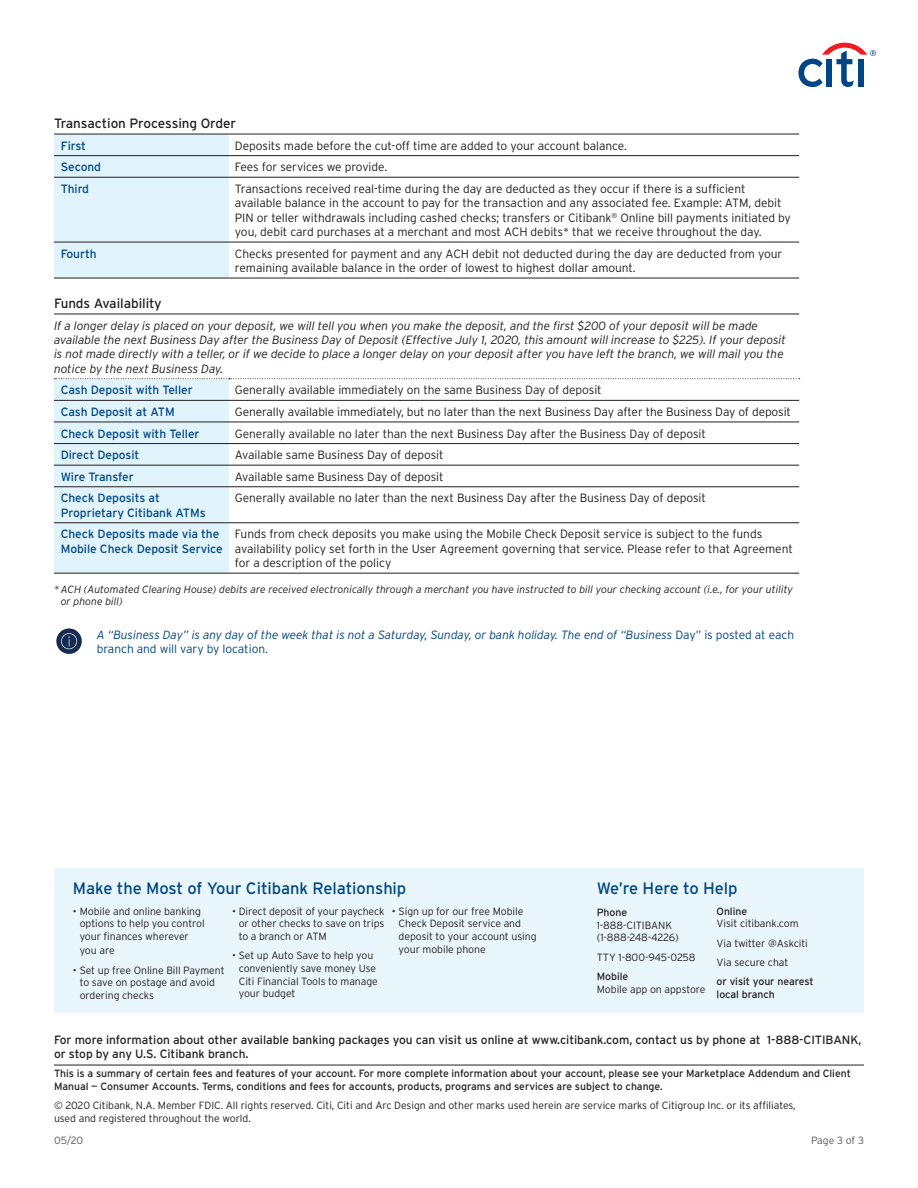
<style>
.page{position:relative;width:918px;height:1188px;background:#fff}
.page>*{position:absolute;margin:0;border:0;box-sizing:border-box;transform-origin:0 0}
.H2-2{font:16.5px "Interstate";letter-spacing:-.005em;color:#004684}
.Table_Header{font:13.5px "Interstate";letter-spacing:-.005em;color:#231f20}
.Table_Cell{font:300 12px/14.4px "Interstate";letter-spacing:-.005em;color:#231f20}
.t1{font:italic 300 12px/14.4px "Interstate";letter-spacing:-.005em;color:#231f20}
.Row_Header{font:12px/14.4px "Interstate";letter-spacing:-.005em;color:#004684}
.Tagline{font:12px/14.4px "Interstate";letter-spacing:-.005em;color:#231f20}
.Tagline-2{font:italic 300 12px/14.4px "Interstate";letter-spacing:-.005em;color:#004684}
.Legal{font:300 10.5px/12.6px "Interstate";letter-spacing:-.005em;color:#231f20}
.Legal-2{font:10.5px/12.6px "Interstate";letter-spacing:-.005em;color:#231f20}
.Foot_Notes{font:italic 300 10.5px/12px "Interstate";color:#231f20}
.t2{font:300 10.5px "Interstate";letter-spacing:-.01em;color:#57585a}
.s1{font-style:normal}
.s2{font-weight:400}
</style>
<div class="page">
<svg style="left:798px;top:43px;width:78px;height:44px"></svg>
<div style="left:54px;top:135px;width:175px;height:143px;background:#e1f4fc"></div>
<hr style="left:54px;top:155px;width:175px;height:1px;background:#231f20">
<hr style="left:229px;top:155px;width:570px;height:1px;background:#231f20">
<hr style="left:54px;top:177px;width:175px;height:1px;background:#231f20">
<hr style="left:229px;top:177px;width:570px;height:1px;background:#231f20">
<hr style="left:54px;top:242px;width:175px;height:1px;background:#231f20">
<hr style="left:229px;top:242px;width:570px;height:1px;background:#231f20">
<hr style="left:54px;top:278px;width:175px;height:1px;background:#231f20">
<hr style="left:229px;top:278px;width:570px;height:1px;background:#231f20">
<hr style="left:54px;top:134px;width:175px;height:1px;background:#231f20">
<hr style="left:229px;top:134px;width:570px;height:1px;background:#231f20">
<hr style="left:54px;top:314px;width:175px;height:1px;background:#231f20">
<hr style="left:229px;top:314px;width:570px;height:1px;background:#231f20">
<hr style="left:54px;top:573px;width:175px;height:1px;background:#231f20">
<hr style="left:229px;top:573px;width:570px;height:1px;background:#231f20">
<svg style="left:54px;top:378px;width:746px;height:195px"></svg>
<hr style="left:54px;top:487px;width:175px;height:1px;background:#231f20">
<hr style="left:229px;top:487px;width:570px;height:1px;background:#231f20">
<hr style="left:54px;top:523px;width:175px;height:1px;background:#231f20">
<hr style="left:229px;top:523px;width:570px;height:1px;background:#231f20">
<svg style="left:56px;top:628px;width:26px;height:26px"></svg>
<svg style="left:61px;top:633px;width:16px;height:16px"></svg>
<div style="left:54px;top:868px;width:810px;height:144px;background:#e9f7fd"></div>
<hr style="left:54px;top:1065px;width:810px;height:1px;background:#231f20">
<p class="Table_Header" style="left:54px;top:115px;width:184px">Transaction Processing Order</p>
<p class="Row_Header" style="left:61px;top:138px;width:27px">First</p>
<p class="Table_Cell" style="left:235px;top:138px;width:393px">Deposits made before the cut-off time are added to your account balance.</p>
<p class="Row_Header" style="left:61px;top:160px;width:42px">Second</p>
<p class="Table_Cell" style="left:235px;top:160px;width:154px">Fees for services we provide.</p>
<p class="Row_Header" style="left:61px;top:181px;width:30px">Third</p>
<p class="Table_Cell" style="left:235px;top:181px;width:558px">Transactions received real-time during the day are deducted as they occur if there is a sufficient available balance in the account to pay for the transaction and any associated fee. Example: ATM, debit PIN or teller withdrawals including cashed checks; transfers or Citibank<sup>®</sup> Online bill payments initiated by you, debit card purchases at a merchant and most ACH debits* that we receive throughout the day.</p>
<p class="Row_Header" style="left:61px;top:246px;width:38px">Fourth</p>
<p class="Table_Cell" style="left:235px;top:246px;width:549px">Checks presented for payment and any ACH debit not deducted during the day are deducted from your remaining available balance in the order of lowest to highest dollar amount.</p>
<p class="Table_Header" style="left:54px;top:295px;width:109px">Funds Availability</p>
<p class="t1" style="left:54px;top:318px;width:733px">If a longer delay is placed on your deposit, we will tell you when you make the deposit, and the first $200 of your deposit will be made available the next Business Day after the Business Day of Deposit (Effective July 1, 2020, this amount will increase to $225). If your deposit is not made directly with a teller, or if we decide to place a longer delay on your deposit after you have left the branch, we will mail you the notice by the next Business Day.</p>
<p class="Row_Header" style="left:61px;top:383px;width:134px">Cash Deposit with Teller</p>
<p class="Table_Cell" style="left:235px;top:383px;width:368px">Generally available immediately on the same Business Day of deposit</p>
<p class="Row_Header" style="left:61px;top:405px;width:115px">Cash Deposit at ATM</p>
<p class="Table_Cell" style="left:235px;top:404px;width:558px">Generally available immediately, but no later than the next Business Day after the Business Day of deposit</p>
<p class="Row_Header" style="left:61px;top:426px;width:140px">Check Deposit with Teller</p>
<p class="Table_Cell" style="left:235px;top:426px;width:473px">Generally available no later than the next Business Day after the Business Day of deposit</p>
<p class="Row_Header" style="left:61px;top:448px;width:80px">Direct Deposit</p>
<p class="Table_Cell" style="left:235px;top:448px;width:210px">Available same Business Day of deposit</p>
<p class="Row_Header" style="left:61px;top:469px;width:75px">Wire Transfer</p>
<p class="Table_Cell" style="left:235px;top:469px;width:210px">Available same Business Day of deposit</p>
<p class="Row_Header" style="left:61px;top:491px;width:146px">Check Deposits at<br>Proprietary Citibank ATMs</p>
<p class="Table_Cell" style="left:235px;top:491px;width:473px">Generally available no later than the next Business Day after the Business Day of deposit</p>
<p class="Row_Header" style="left:61px;top:527px;width:164px">Check Deposits made via the<br>Mobile Check Deposit Service</p>
<p class="Table_Cell" style="left:235px;top:527px;width:559px">Funds from check deposits you make using the Mobile Check Deposit service is subject to the funds availability policy set forth in the User Agreement governing that service. Please refer to that Agreement for a description of the policy</p>
<p class="Foot_Notes" style="left:61px;top:583px;width:734px;text-indent:-7px">*ACH (Automated Clearing House) debits are received electronically through a merchant you have instructed to bill your checking account (i.e., for your utility or phone bill)</p>
<p class="Tagline-2" style="left:97px;top:628px;width:699px">A “Business Day” is any day of the week that is not a Saturday, Sunday, or bank holiday. The end of “Business <span class="s1">Day” is posted at each branch and will vary by location.</span></p>
<h2 class="H2-2" style="left:73px;top:878px;width:335px">Make the Most of Your Citibank Relationship</h2>
<p class="Legal" style="left:80px;top:905px;width:126px;text-indent:-7px">• Mobile and online banking options to help you control your finances wherever</p>
<p class="Legal" style="left:80px;top:944px;width:36px">you are</p>
<p class="Legal" style="left:80px;top:964px;width:146px;text-indent:-7px">• Set up free Online Bill Payment to save on postage and avoid ordering checks</p>
<h2 class="H2-2" style="left:597px;top:878px;width:142px">We’re Here to Help</h2>
<p class="Legal" style="left:597px;top:906px;width:83px"><span class="s2">Phone<br></span>1-888-CITIBANK (1-888-248-4226)</p>
<p class="Legal" style="left:597px;top:950px;width:100px">TTY 1-800-945-0258</p>
<p class="Legal" style="left:597px;top:970px;width:110px"><span class="s2">Mobile<br></span>Mobile app on appstore</p>
<p class="Legal" style="left:239px;top:905px;width:147px;text-align:justify;text-indent:-7px">• Direct deposit of your paycheck or other checks to save on trips to a branch or ATM</p>
<p class="Legal" style="left:239px;top:949px;width:141px;text-indent:-7px">• Set up Auto Save to help you conveniently save money Use<br>Citi Financial Tools to manage your budget</p>
<p class="Legal" style="left:399px;top:905px;width:139px;text-indent:-7px">• Sign up for our free Mobile<br>Check Deposit service and deposit to your account using your mobile phone</p>
<p class="Legal" style="left:717px;top:905px;width:84px"><span class="s2">Online<br></span>Visit citibank.com</p>
<p class="Legal" style="left:717px;top:937px;width:93px">Via twitter @Askciti</p>
<p class="Legal" style="left:717px;top:956px;width:73px">Via secure chat</p>
<p class="Legal-2" style="left:717px;top:976px;width:99px">or visit your nearest local branch</p>
<p class="Tagline" style="left:54px;top:1032px;width:809px">For more information about other available banking packages you can visit us online at www.citibank.com, contact us by phone at 1-888-CITIBANK, or stop by any U.S. Citibank branch.</p>
<p class="Legal-2" style="left:54px;top:1067px;width:798px">This is a summary of certain fees and features of your account. For more complete information about your account, please see your Marketplace Addendum and Client<br>Manual — Consumer Accounts. Terms, conditions and fees for accounts, products, programs and services are subject to change.</p>
<p class="Legal" style="left:54px;top:1099px;width:743px">© 2020 Citibank, N.A. Member FDIC. All rights reserved. Citi, Citi and Arc Design and other marks used herein are service marks of Citigroup Inc. or its affiliates, used and registered throughout the world.</p>
<p class="t2" style="left:54px;top:1134px;width:31px">05/20</p>
<p class="t2" style="left:811px;top:1134px;width:54px">Page 3 of 3</p>
</div>
